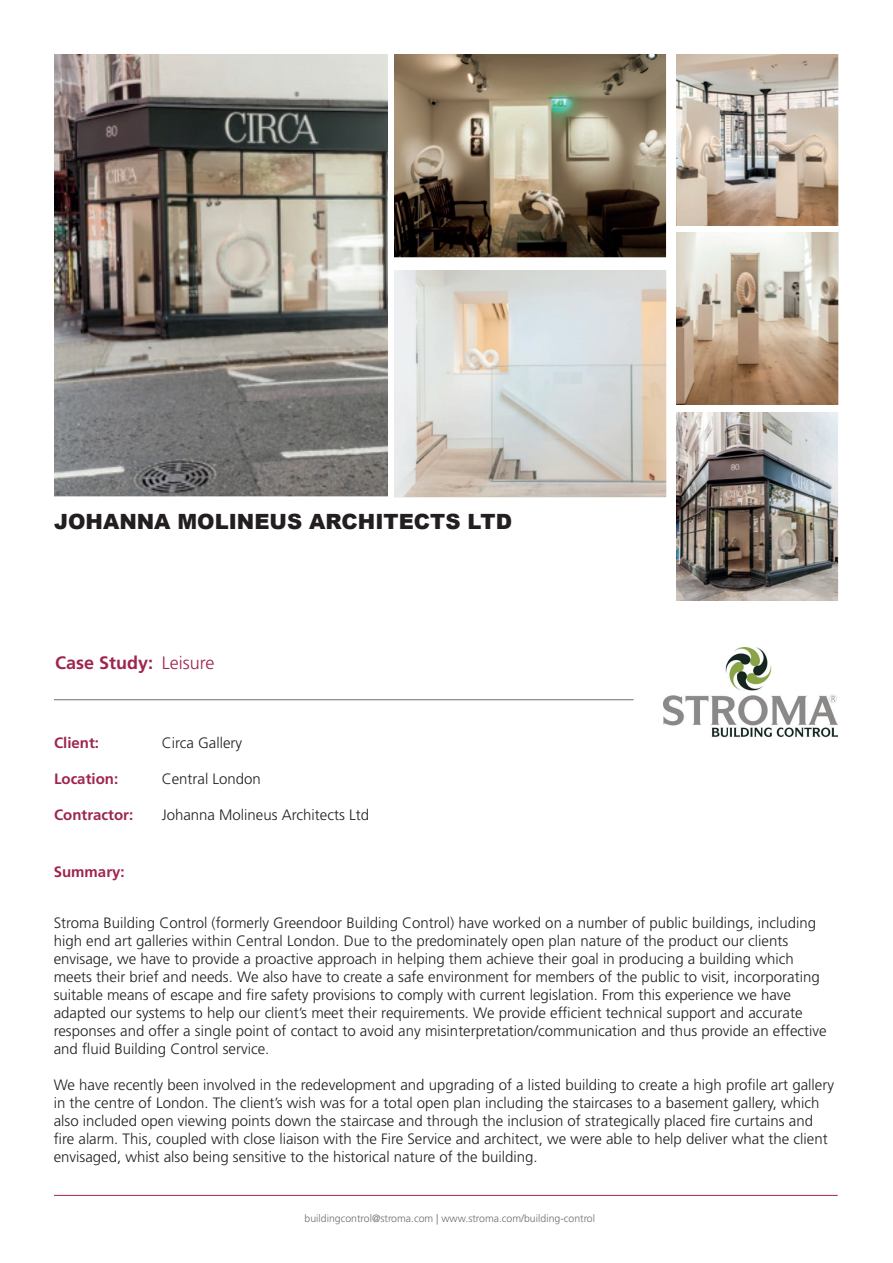
<style>
.page{position:relative;width:893px;height:1263px;background:#fff}
.page>*{position:absolute;margin:0;border:0;box-sizing:border-box;transform-origin:0 0}
.t1{font:900 21px "Arial";color:#231f20}
.t2{font:700 18px "Frutiger LT Std";color:#9e254e}
.t3{font:300 18px "Frutiger LT Std";color:#9e254e}
.t4{font:300 15px/18px "Frutiger LT Std";color:#231f20}
.t5{font:700 15px "Frutiger LT Std";color:#9e254e}
.t6{font:300 10.5px "Frutiger LT Std";color:#6c6d70}
</style>
<div class="page">
<hr style="left:54px;top:1195px;width:784px;height:1px;background:#9e254e">
<hr style="left:54px;top:699px;width:580px;height:1px;background:#6c6d70">
<img style="left:664px;top:648px;width:173px;height:90px">
<img style="left:676px;top:412px;width:163px;height:189px">
<img style="left:676px;top:233px;width:163px;height:171px">
<img style="left:395px;top:271px;width:271px;height:226px">
<img style="left:676px;top:54px;width:163px;height:171px">
<img style="left:395px;top:54px;width:271px;height:204px">
<img style="left:54px;top:54px;width:334px;height:443px">
<h1 class="t1" style="left:54px;top:507px;width:459px">JOHANNA MOLINEUS ARCHITECTS LTD</h1>
<p class="t2" style="left:55px;top:652px;width:100px">Case Study:</p>
<p class="t3" style="left:162px;top:652px;width:54px">Leisure</p>
<p class="t5" style="left:54px;top:733px;width:47px">Client:</p>
<p class="t5" style="left:54px;top:769px;width:66px">Location:</p>
<p class="t5" style="left:54px;top:805px;width:81px">Contractor:</p>
<p class="t5" style="left:54px;top:863px;width:72px">Summary:</p>
<p class="t4" style="left:162px;top:734px;width:82px">Circa Gallery</p>
<p class="t4" style="left:162px;top:770px;width:101px">Central London</p>
<p class="t4" style="left:162px;top:806px;width:209px">Johanna Molineus Architects Ltd</p>
<p class="t4" style="left:54px;top:914px;width:774px">Stroma Building Control (formerly Greendoor Building Control) have worked on a number of public buildings, including high end art galleries within Central London. Due to the predominately open plan nature of the product our clients envisage, we have to provide a proactive approach in helping them achieve their goal in producing a building which meets their brief and needs. We also have to create a safe environment for members of the public to visit, incorporating suitable means of escape and fire safety provisions to comply with current legislation. From this experience we have adapted our systems to help our client’s meet their requirements. We provide efficient technical support and accurate responses and offer a single point of contact to avoid any misinterpretation/communication and thus provide an effective and fluid Building Control service.</p>
<p class="t4" style="left:54px;top:1076px;width:782px">We have recently been involved in the redevelopment and upgrading of a listed building to create a high profile art gallery in the centre of London. The client’s wish was for a total open plan including the staircases to a basement gallery, which also included open viewing points down the staircase and through the inclusion of strategically placed fire curtains and fire alarm. This, coupled with close liaison with the Fire Service and architect, we were able to help deliver what the client envisaged, whist also being sensitive to the historical nature of the building.</p>
<p class="t6" style="left:305px;top:1212px;width:292px">buildingcontrol@stroma.com | www.stroma.com/building-control</p>
</div>
